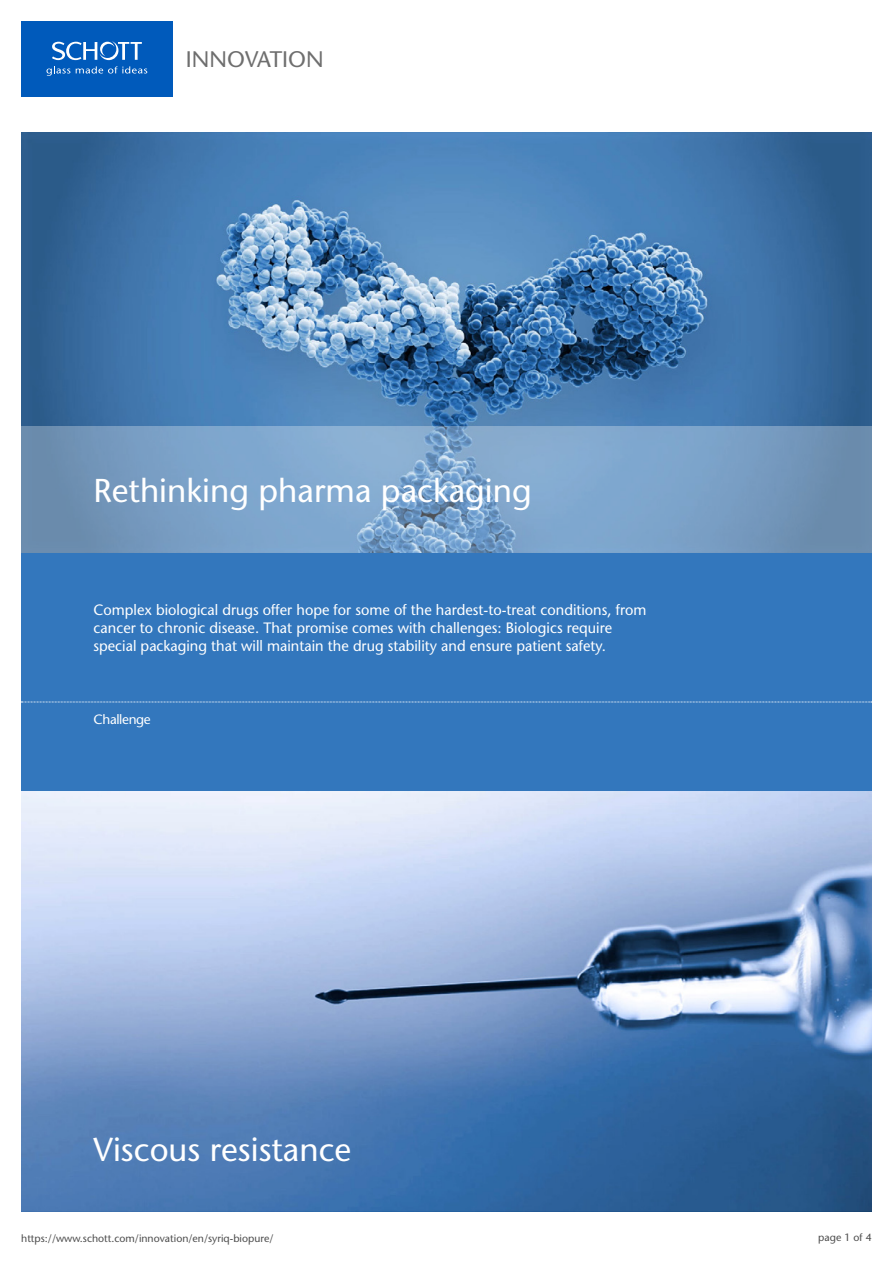
<style>
.page{position:relative;width:893px;height:1263px;background:#fff}
.page>*{position:absolute;margin:0;border:0;box-sizing:border-box;transform-origin:0 0}
._1__Überschrift_weiß{font:500 33px "Stone Sans Std";color:#fff}
.t1{font:500 22.5px "Stone Sans Std";color:#6e6e6e}
.Fließtext_grau{font:500 15px/18px "Stone Sans Std";color:#fff}
.Kapitel_grau{font:500 13.5px "Stone Sans Std";letter-spacing:-.025em;color:#fff}
.t2{font:500 10.5px "Stone Sans Std";color:#4c4c4c}
</style>
<div class="page">
<div style="left:21px;top:552px;width:851px;height:239px;background:#3377bd"></div>
<img style="left:22px;top:791px;width:850px;height:420px">
<div style="left:21px;top:21px;width:152px;height:76px;background:#005abb"></div>
<svg style="left:46px;top:41px;width:102px;height:35px"></svg>
<img style="left:21px;top:132px;width:850px;height:294px">
<svg style="left:21px;top:426px;width:851px;height:126px;background:#7a9fc5"></svg>
<svg style="left:21px;top:702px;width:851px;height:1px"></svg>
<p class="t1" style="left:186px;top:46px;width:139px">INNOVATION</p>
<p class="_1__Überschrift_weiß" style="left:94px;top:470px;width:440px">Rethinking pharma packaging</p>
<p class="Fließtext_grau" style="left:94px;top:600px;width:554px">Complex biological drugs offer hope for some of the hardest-to-treat conditions, from cancer to chronic disease. That promise comes with challenges: Biologics require special packaging that will maintain the drug stability and ensure patient safety.</p>
<p class="Kapitel_grau" style="left:94px;top:712px;width:59px">Challenge</p>
<p class="_1__Überschrift_weiß" style="left:94px;top:1129px;width:259px">Viscous resistance</p>
<p class="t2" style="left:21px;top:1232px;width:254px">https://www.schott.com/innovation/en/syriq-biopure/</p>
<p class="t2" style="left:818px;top:1231px;width:55px">page 1 of 4</p>
</div>
